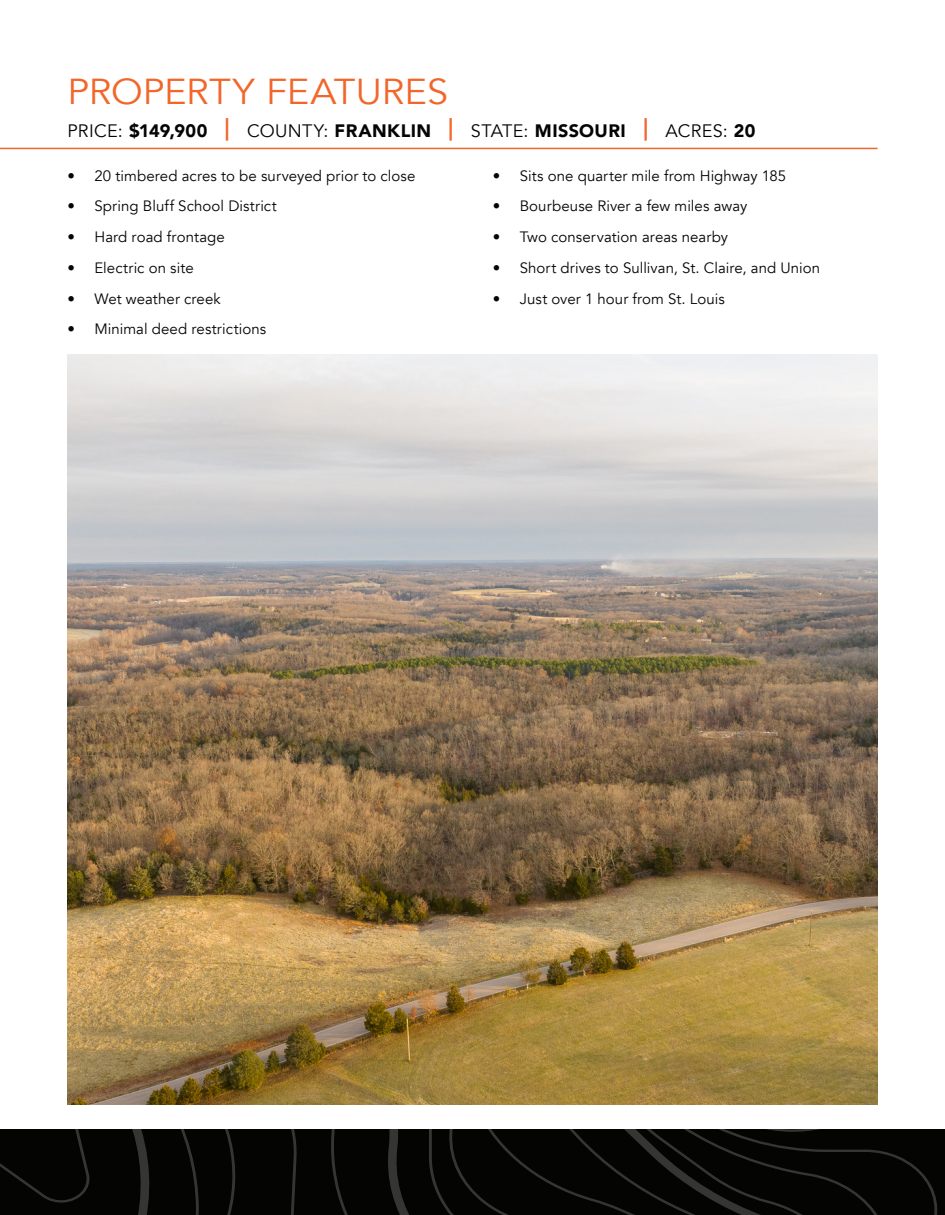
<style>
.page{position:relative;width:945px;height:1215px;background:#fff}
.page>*{position:absolute;margin:0;border:0;box-sizing:border-box;transform-origin:0 0}
.t1{font:36px "Avenir";color:#f2662a;scale:1.05 1}
.t2{font:900 18px "Avenir";letter-spacing:.025em;color:#040503}
.t3{font:15px "Avenir";letter-spacing:.005em;color:#040503}
.s1{font-weight:400}
.s2{font-size:22.5px;color:#f2662a}
</style>
<div class="page">
<img style="left:68px;top:355px;width:810px;height:750px">
<hr style="left:0;top:148px;width:878px;height:1px;background:#f2662a">
<svg style="left:0;top:1129px;width:945px;height:86px;background:#080907"></svg>
<p class="t1" style="left:68px;top:70px;width:364px">PROPERTY FEATURES</p>
<p class="t2" style="left:68px;top:115px;width:690px"><span class="s1">PRICE:</span> $149,900 <span class="s2">|</span> <span class="s1">COUNTY:</span> FRANKLIN <span class="s2">|</span> <span class="s1">STATE:</span> MISSOURI <span class="s2">|</span> <span class="s1">ACRES:</span> 20</p>
<p class="t3" style="left:68px;top:166px;width:350px">• 20 timbered acres to be surveyed prior to close</p>
<p class="t3" style="left:68px;top:197px;width:211px">• Spring Bluff School District</p>
<p class="t3" style="left:68px;top:228px;width:159px">• Hard road frontage</p>
<p class="t3" style="left:68px;top:259px;width:128px">• Electric on site</p>
<p class="t3" style="left:68px;top:289px;width:155px">• Wet weather creek</p>
<p class="t3" style="left:68px;top:320px;width:200px">• Minimal deed restrictions</p>
<p class="t3" style="left:493px;top:166px;width:295px">• Sits one quarter mile from Highway 185</p>
<p class="t3" style="left:493px;top:197px;width:256px">• Bourbeuse River a few miles away</p>
<p class="t3" style="left:493px;top:228px;width:237px">• Two conservation areas nearby</p>
<p class="t3" style="left:493px;top:259px;width:329px">• Short drives to Sullivan, St. Claire, and Union</p>
<p class="t3" style="left:493px;top:289px;width:234px">• Just over 1 hour from St. Louis</p>
</div>
